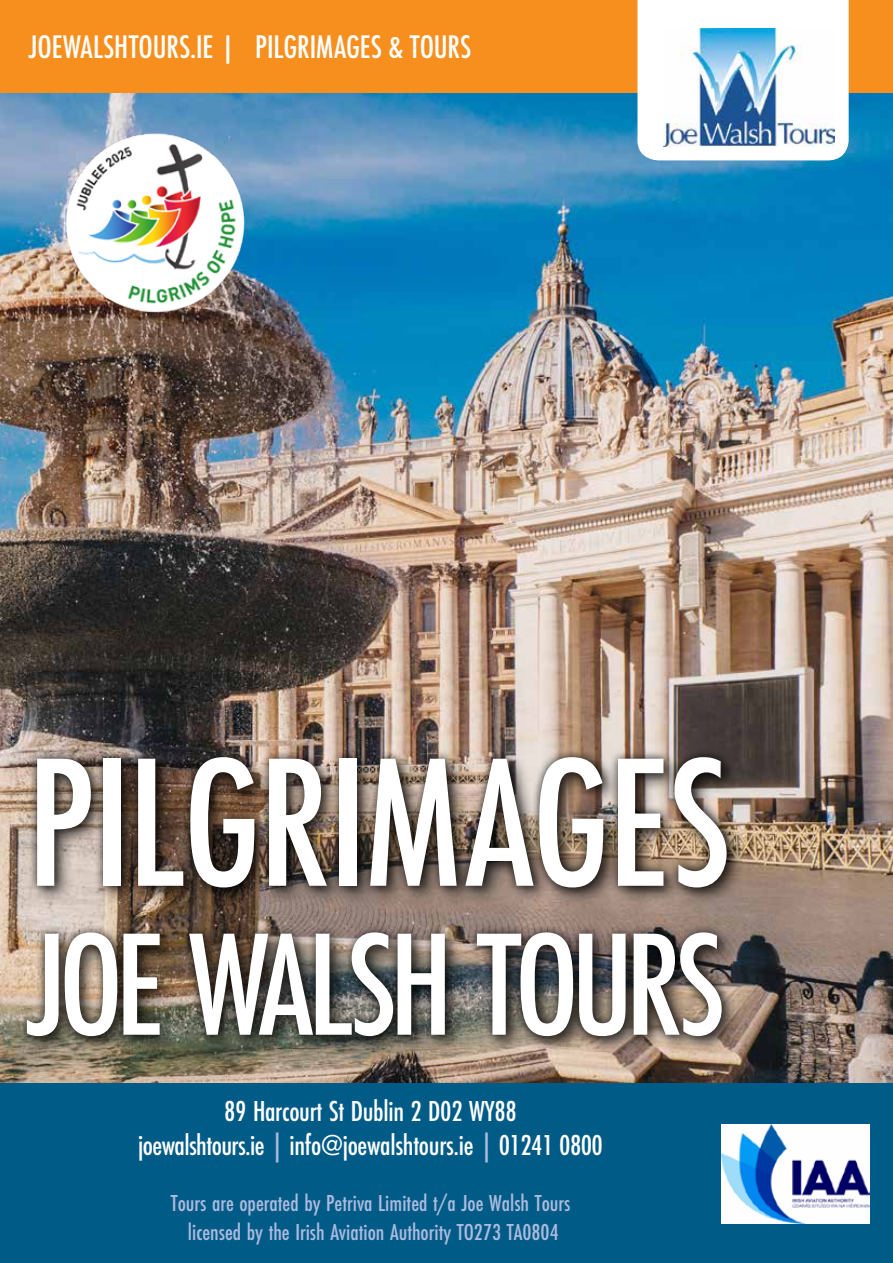
<style>
.page{position:relative;width:893px;height:1263px;background:#fff}
.page>*{position:absolute;margin:0;border:0;box-sizing:border-box;transform-origin:0 0}
.t1{font:500 190.5px "Futura PT Cond";letter-spacing:-.005em;color:#fff}
.t2{font:500 151.5px "Futura PT Cond";letter-spacing:-.05em;color:#fff}
.t3{font:500 30px/34.2px "Futura PT Cond";letter-spacing:-.01em;color:#fff;text-align:center}
.t4{font:500 condensed 30px "Futura";letter-spacing:-.005em;color:#fff}
.t5{font:500 24px/28.2px "Futura PT Cond";color:#adbbdf;text-align:center}
.s1{color:#adbbdf}
</style>
<div class="page">
<img style="left:0;top:93px;width:893px;height:990px">
<div style="left:19px;top:749px;width:728px;height:307px;background:#000;opacity:.71"></div>
<div style="left:17px;top:748px;width:719px;height:298px;background:#000;opacity:.75"></div>
<div style="left:0;top:1083px;width:893px;height:180px;background:#015b87"></div>
<div style="left:0;top:0;width:893px;height:93px;background:#f78f1e"></div>
<div style="left:637px;top:0;width:212px;height:160px;background:#fff"></div>
<img style="left:663px;top:28px;width:171px;height:119px">
<img style="left:721px;top:1124px;width:149px;height:99px">
<img style="left:27px;top:94px;width:256px;height:309px">
<p class="t4" style="left:29px;top:28px;width:444px">JOEWALSHTOURS.IE | PILGRIMAGES &amp; TOURS</p>
<h1 class="t1" style="left:27px;top:710px;width:705px">PILGRIMAGES</h1>
<h2 class="t2" style="left:27px;top:895px;width:700px">JOE WALSH TOURS</h2>
<p class="t3" style="left:138px;top:1093px;width:466px">89 Harcourt St Dublin 2 D02 WY88<br>joewalshtours.ie <span class="s1">|</span> info@joewalshtours.ie <span class="s1">|</span> 01241 0800</p>
<p class="t5" style="left:171px;top:1189px;width:401px">Tours are operated by Petriva Limited t/a Joe Walsh Tours licensed by the Irish Aviation Authority TO273 TA0804</p>
</div>
